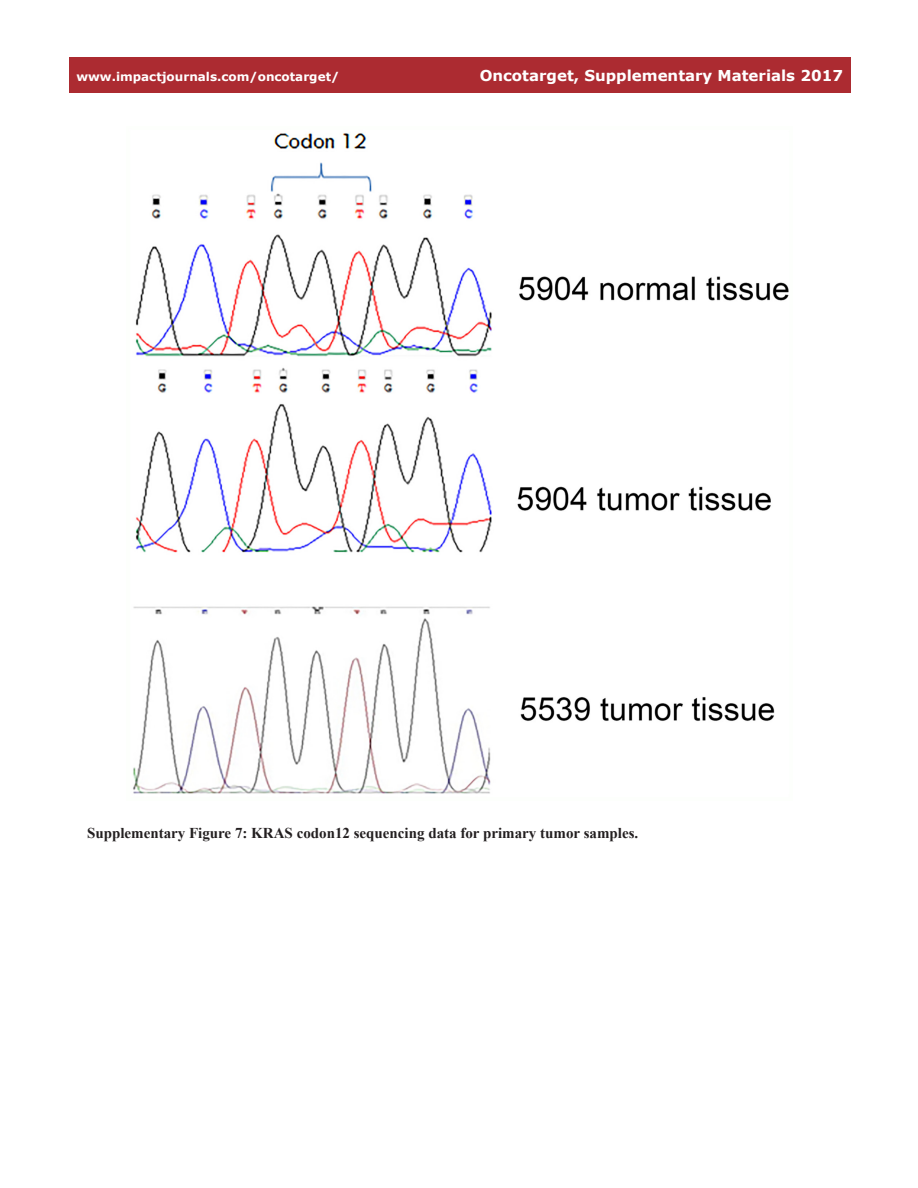
<style>
.page{position:relative;width:918px;height:1188px;background:#fff}
.page>*{position:absolute;margin:0;border:0;box-sizing:border-box;transform-origin:0 0}
.figuretext{font:700 15px "Times New Roman";color:#231f20}
.t1{font:700 15px "Verdana";color:#fff}
.t2{font:700 12px "Verdana";color:#fff}
</style>
<div class="page">
<div style="left:69px;top:57px;width:781px;height:36px;background:#ac2b31"></div>
<img style="left:133px;top:133px;width:656px;height:661px">
<p class="t2" style="left:76px;top:68px;width:264px">www.impactjournals.com/oncotarget/</p>
<p class="t1" style="left:480px;top:65px;width:365px">Oncotarget, Supplementary Materials 2017</p>
<p class="figuretext" style="left:87px;top:823px;width:553px">Supplementary Figure 7: KRAS codon12 sequencing data for primary tumor samples.</p>
</div>
